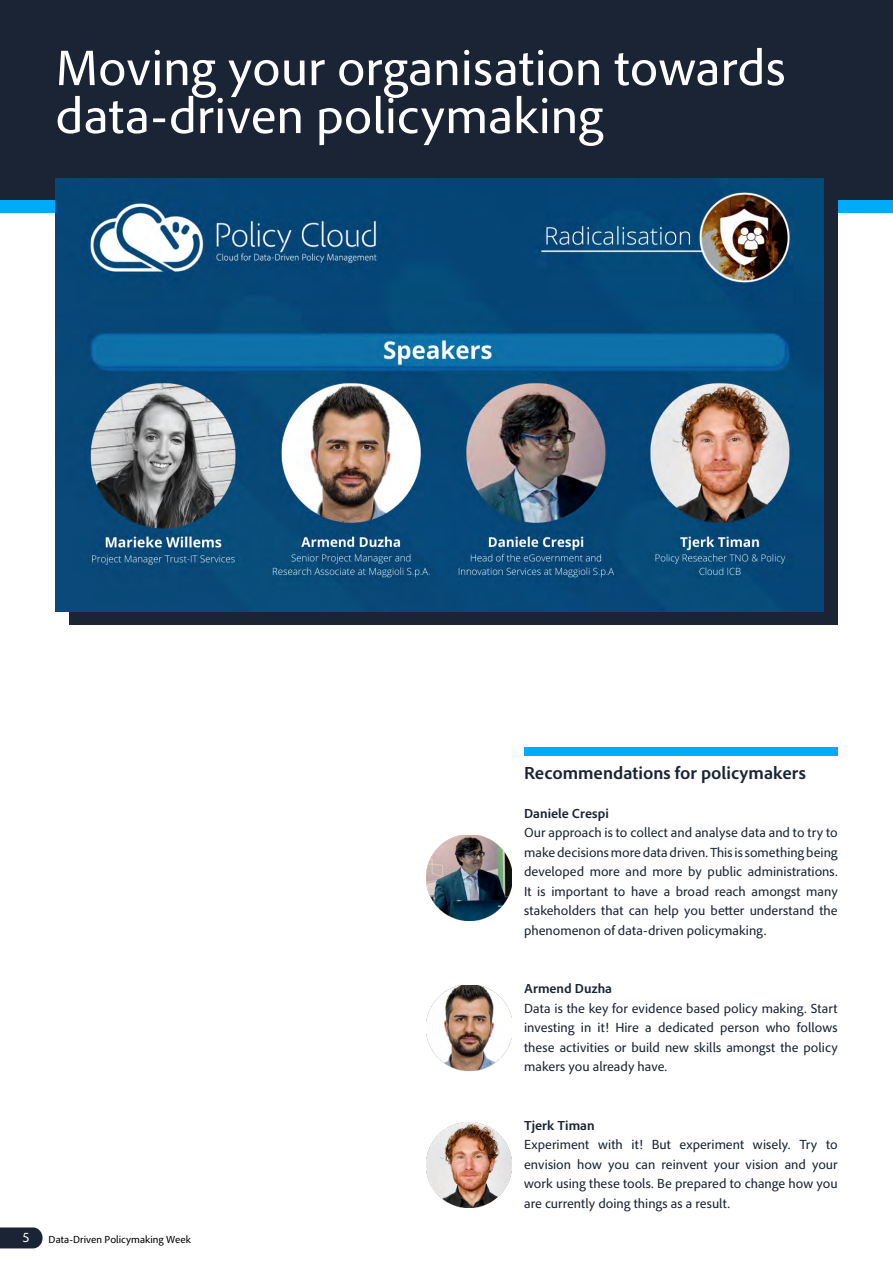
<style>
.page{position:relative;width:893px;height:1263px;background:#fff}
.page>*{position:absolute;margin:0;border:0;box-sizing:border-box;transform-origin:0 0}
.t1{font:51px/48px "Adobe Clean";color:#fff}
.t2{font:700 18px "Adobe Clean";color:#1b2434}
.t3{font:13.5px/19.5px "Adobe Clean";color:#1b2434;text-align:justify}
.t4{font:700 13.5px "Adobe Clean";color:#1b2434}
.t5{font:13.5px "Adobe Clean";color:#fff}
.t6{font:10.5px "Adobe Clean";color:#000}
</style>
<div class="page">
<svg style="left:0;top:1227px;width:43px;height:21px"></svg>
<div style="left:0;top:0;width:893px;height:200px;background:#1b2434"></div>
<div style="left:524px;top:747px;width:314px;height:9px;background:#00abfa"></div>
<div style="left:69px;top:192px;width:769px;height:433px;background:#1b2434"></div>
<img style="left:55px;top:179px;width:769px;height:432px">
<img style="left:427px;top:986px;width:85px;height:85px">
<img style="left:427px;top:835px;width:85px;height:85px">
<img style="left:427px;top:1123px;width:85px;height:85px">
<h1 class="t1" style="left:55px;top:43px;width:732px">Moving your organisation towards data-driven policymaking</h1>
<h2 class="t2" style="left:524px;top:761px;width:283px">Recommendations for policymakers</h2>
<p class="t4" style="left:524px;top:804px;width:86px">Daniele Crespi</p>
<p class="t3" style="left:524px;top:822px;width:315px">Our approach is to collect and analyse data and to try to make decisions more data driven. This is something being developed more and more by public administrations.<br>It is important to have a broad reach amongst many stakeholders that can help you better understand the phenomenon of data-driven policymaking.</p>
<p class="t4" style="left:524px;top:980px;width:90px">Armend Duzha</p>
<p class="t3" style="left:524px;top:998px;width:315px">Data is the key for evidence based policy making. Start investing in it! Hire a dedicated person who follows these activities or build new skills amongst the policy makers you already have.</p>
<p class="t5" style="left:23px;top:1229px;width:9px">5</p>
<p class="t6" style="left:49px;top:1233px;width:144px">Data-Driven Policymaking Week</p>
<p class="t4" style="left:524px;top:1116px;width:72px">Tjerk Timan</p>
<p class="t3" style="left:524px;top:1134px;width:315px">Experiment with it! But experiment wisely. Try to envision how you can reinvent your vision and your work using these tools. Be prepared to change how you are currently doing things as a result.</p>
</div>
